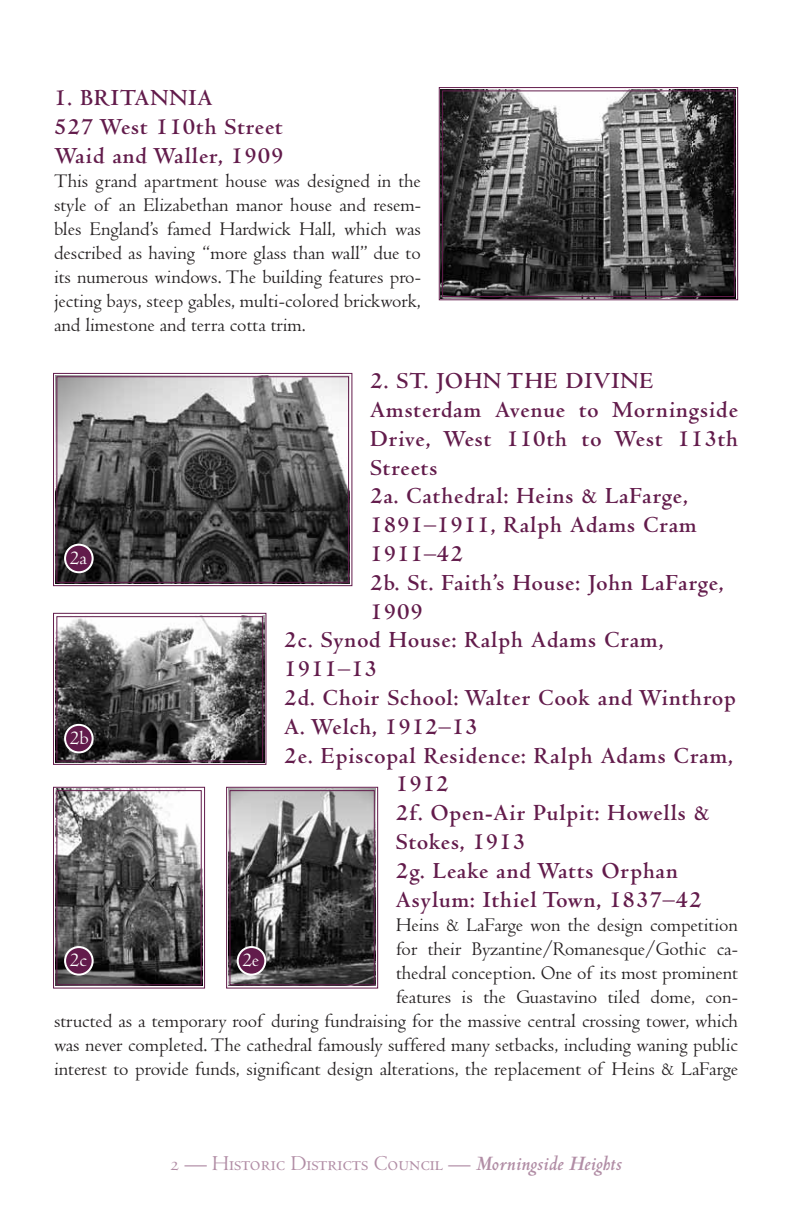
<style>
.page{position:relative;width:792px;height:1224px;background:#fff}
.page>*{position:absolute;margin:0;border:0;box-sizing:border-box;transform-origin:0 0}
.t1{font:700 24px/28.8px "Centaur";letter-spacing:.04em;color:#621b4b}
.t2{font:22px "Centaur MT SC";color:#b18da5}
.t3{font:20px/24px "Centaur";color:#231f20;text-align:justify}
.t4{font:20px "Centaur";color:#fff}
.s1{font-family:"Centaur"}
.s2{font-family:"Centaur";font-weight:700;font-style:italic}
</style>
<div class="page">
<svg style="left:439px;top:87px;width:299px;height:213px;background:#565555"></svg>
<div style="left:442px;top:91px;width:293px;height:206px;border:1px solid #621b4b"></div>
<svg style="left:53px;top:613px;width:214px;height:152px;background:#737072"></svg>
<div style="left:57px;top:616px;width:206px;height:145px;border:1px solid #621b4b"></div>
<svg style="left:53px;top:373px;width:300px;height:213px;background:#656364"></svg>
<div style="left:57px;top:376px;width:292px;height:207px;border:1px solid #621b4b"></div>
<svg style="left:226px;top:787px;width:152px;height:202px;background:#666465"></svg>
<div style="left:230px;top:790px;width:145px;height:195px;border:1px solid #621b4b"></div>
<svg style="left:53px;top:787px;width:152px;height:202px;background:#757375"></svg>
<div style="left:57px;top:790px;width:145px;height:195px;border:1px solid #621b4b"></div>
<div style="left:65px;top:725px;width:28px;height:27px;background:#621b4b;border-radius:50%"></div>
<div style="left:64px;top:724px;width:30px;height:29px;border:2px solid #fff;border-radius:50%"></div>
<div style="left:65px;top:947px;width:28px;height:28px;background:#621b4b;border-radius:50%"></div>
<div style="left:64px;top:946px;width:30px;height:30px;border:2px solid #fff;border-radius:50%"></div>
<div style="left:238px;top:947px;width:27px;height:28px;background:#621b4b;border-radius:50%"></div>
<div style="left:237px;top:946px;width:29px;height:30px;border:2px solid #fff;border-radius:50%"></div>
<div style="left:65px;top:545px;width:28px;height:27px;background:#621b4b;border-radius:50%"></div>
<div style="left:64px;top:544px;width:30px;height:29px;border:2px solid #fff;border-radius:50%"></div>
<p class="t1" style="left:54px;top:84px;width:231px">1. BRITANNIA<br>527 West 110th Street<br>Waid and Waller, 1909</p>
<p class="t3" style="left:54px;top:169px;width:368px">This grand apartment house was designed in the style of an Elizabethan manor house and resem&shy;bles England’s famed Hardwick Hall, which was described as having “more glass than wall” due to its numerous windows. The building features pro&shy;jecting bays, steep gables, multi-colored brickwork, and limestone and terra cotta trim.</p>
<p class="t1" style="left:370px;top:367px;width:284px">2. ST. JOHN THE DIVINE</p>
<p class="t1" style="left:370px;top:396px;width:369px">Amsterdam Avenue to Morningside</p>
<p class="t1" style="left:370px;top:425px;width:369px">Drive, West 110th to West 113th</p>
<p class="t1" style="left:370px;top:454px;width:69px">Streets</p>
<p class="t1" style="left:370px;top:482px;width:319px">2a. Cathedral: Heins &amp; LaFarge,</p>
<p class="t1" style="left:370px;top:511px;width:328px">1891–1911, Ralph Adams Cram</p>
<p class="t1" style="left:370px;top:540px;width:94px">1911–42</p>
<p class="t1" style="left:370px;top:569px;width:355px">2b. St. Faith’s House: John LaFarge,</p>
<p class="t1" style="left:370px;top:598px;width:54px">1909</p>
<p class="t1" style="left:284px;top:626px;width:380px">2c. Synod House: Ralph Adams Cram,</p>
<p class="t1" style="left:284px;top:655px;width:94px">1911–13</p>
<p class="t1" style="left:284px;top:684px;width:453px">2d. Choir School: Walter Cook and Winthrop</p>
<p class="t1" style="left:284px;top:713px;width:195px">A. Welch, 1912–13</p>
<p class="t1" style="left:284px;top:742px;width:450px">2e. Episcopal Residence: Ralph Adams Cram,</p>
<p class="t1" style="left:396px;top:770px;width:54px">1912</p>
<p class="t1" style="left:396px;top:799px;width:315px">2f. Open-Air Pulpit: Howells &amp;</p>
<p class="t1" style="left:396px;top:828px;width:131px">Stokes, 1913</p>
<p class="t1" style="left:396px;top:857px;width:283px">2g. Leake and Watts Orphan</p>
<p class="t1" style="left:396px;top:886px;width:307px">Asylum: Ithiel Town, 1837–42</p>
<p class="t3" style="left:54px;top:913px;width:686px;text-align:right">Heins &amp; LaFarge won the design competition<br>for their Byzantine/Romanesque/Gothic ca-<br>thedral conception. One of its most prominent<br>features is the Guastavino tiled dome, con-<br>structed as a temporary roof during fundraising for the massive central crossing tower, which was never completed. The cathedral famously suffered many setbacks, including waning public interest to provide funds, significant design alterations, the replacement of Heins &amp; LaFarge</p>
<p class="t4" style="left:70px;top:547px;width:19px">2a</p>
<p class="t4" style="left:70px;top:727px;width:21px">2b</p>
<p class="t4" style="left:70px;top:949px;width:19px">2c</p>
<p class="t4" style="left:242px;top:949px;width:18px">2e</p>
<p class="t2" style="left:170px;top:1151px;width:453px">2 — Historic Districts Council <span class="s1">—</span> <span class="s2">Morningside Heights</span></p>
</div>
